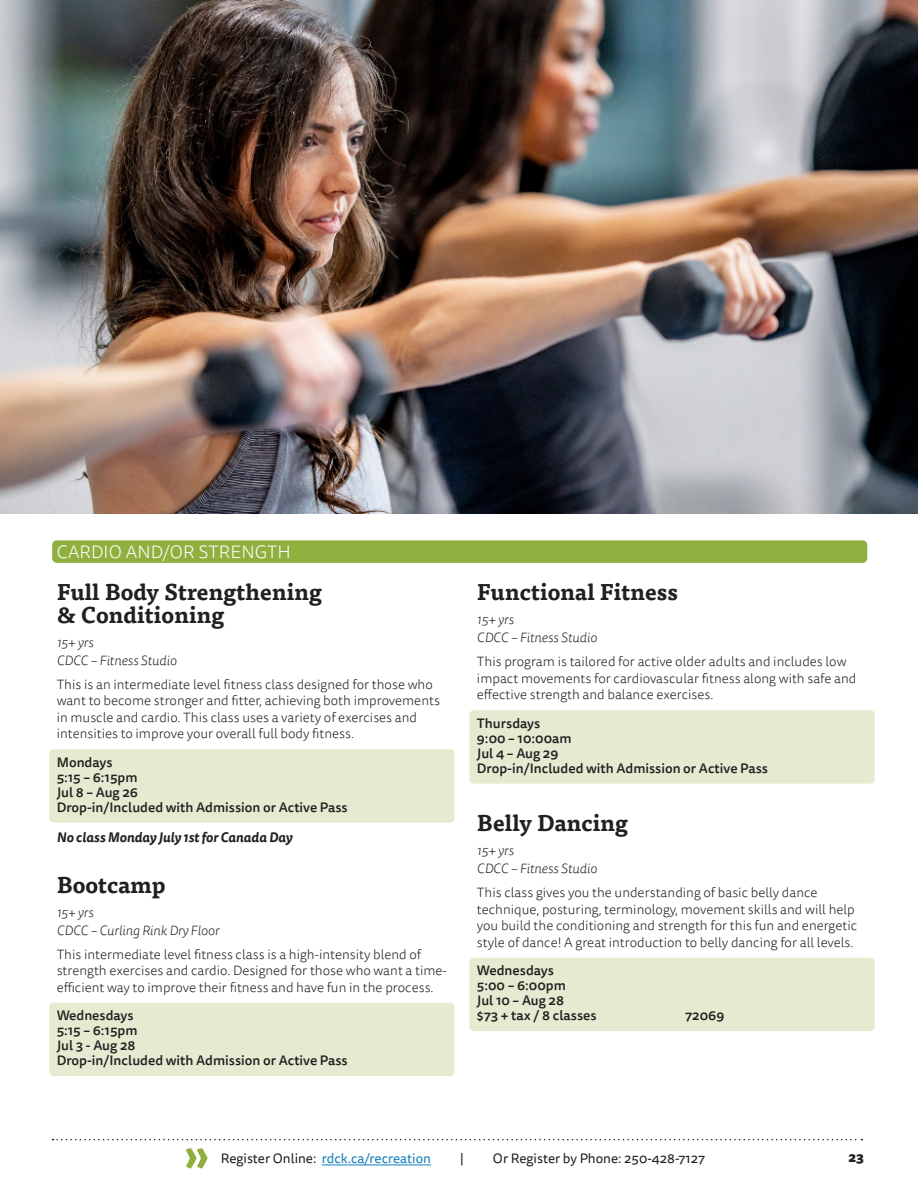
<style>
.page{position:relative;width:918px;height:1188px;background:#fff}
.page>*{position:absolute;margin:0;border:0;box-sizing:border-box;transform-origin:0 0}
.LG_Program_Title{font:700 22.5px/22.5px "Tisa Pro";color:#231f20}
.LG_Section_Adult{font:300 18px "Tisa Sans Pro";letter-spacing:.01em;color:#fff}
.LG_Program_Description{font:300 13.5px/16.5px "Tisa Sans Pro";color:#231f20}
.Details_Adult{font:500 13.5px/15px "Tisa Sans Pro";color:#231f20}
.LG_age_location_instructor{font:italic 300 13.5px "Tisa Sans Pro";color:#231f20}
.LG_Program_Description-2{font:13.5px "Tisa Sans Pro";color:#167fbc}
.no_class{font:italic 700 13.5px "Tisa Sans Pro";color:#231f20}
.LG_Program_Description-3{font:13.5px "Tisa Sans Pro";color:#231f20}
.t1{font:800 13.5px "Tisa Sans Pro";color:#231f20}
.s1{color:#231f20}
</style>
<div class="page">
<svg style="left:186px;top:1148px;width:22px;height:21px"></svg>
<svg style="left:53px;top:1139px;width:809px;height:1px"></svg>
<hr style="left:322px;top:1164px;width:109px;height:1px;background:#167fbc">
<div style="left:52px;top:540px;width:815px;height:23px;background:#8fb03e;border-radius:4px"></div>
<div style="left:49px;top:749px;width:405px;height:74px;background:#e4ebd1;border-radius:4px"></div>
<div style="left:49px;top:1003px;width:405px;height:73px;background:#e4ebd1;border-radius:4px"></div>
<div style="left:469px;top:710px;width:406px;height:74px;background:#e4ebd1;border-radius:4px"></div>
<div style="left:469px;top:958px;width:406px;height:73px;background:#e4ebd1;border-radius:4px"></div>
<img style="left:0;top:0;width:918px;height:514px">
<p class="LG_Section_Adult" style="left:57px;top:540px;width:235px">CARDIO AND/OR STRENGTH</p>
<p class="LG_Program_Title" style="left:57px;top:580px;width:267px">Full Body Strengthening &amp; Conditioning</p>
<p class="LG_age_location_instructor" style="left:57px;top:633px;width:38px">15+ yrs</p>
<p class="LG_age_location_instructor" style="left:57px;top:651px;width:122px">CDCC – Fitness Studio</p>
<p class="LG_Program_Description" style="left:57px;top:676px;width:385px">This is an intermediate level fitness class designed for those who want to become stronger and fitter, achieving both improvements in muscle and cardio. This class uses a variety of exercises and intensities to improve your overall full body fitness.</p>
<p class="Details_Adult" style="left:57px;top:755px;width:293px">Mondays<br>5:15 – 6:15pm<br>Jul 8 – Aug 26<br>Drop-in/Included with Admission or Active Pass</p>
<p class="no_class" style="left:57px;top:827px;width:237px">No class Monday July 1st for Canada Day</p>
<p class="LG_Program_Title" style="left:57px;top:872px;width:110px">Bootcamp</p>
<p class="LG_age_location_instructor" style="left:57px;top:903px;width:38px">15+ yrs</p>
<p class="LG_age_location_instructor" style="left:57px;top:921px;width:164px">CDCC – Curling Rink Dry Floor</p>
<p class="LG_Program_Description" style="left:57px;top:946px;width:392px">This intermediate level fitness class is a high-intensity blend of strength exercises and cardio. Designed for those who want a time&shy;efficient way to improve their fitness and have fun in the process.</p>
<p class="Details_Adult" style="left:57px;top:1008px;width:293px">Wednesdays<br>5:15 – 6:15pm<br>Jul 3 - Aug 28<br>Drop-in/Included with Admission or Active Pass</p>
<p class="LG_Program_Title" style="left:477px;top:580px;width:202px">Functional Fitness</p>
<p class="LG_age_location_instructor" style="left:477px;top:611px;width:38px">15+ yrs</p>
<p class="LG_age_location_instructor" style="left:477px;top:629px;width:122px">CDCC – Fitness Studio</p>
<p class="LG_Program_Description" style="left:477px;top:654px;width:381px">This program is tailored for active older adults and includes low impact movements for cardiovascular fitness along with safe and effective strength and balance exercises.</p>
<p class="Details_Adult" style="left:477px;top:716px;width:293px">Thursdays<br>9:00 – 10:00am<br>Jul 4 – Aug 29<br>Drop-in/Included with Admission or Active Pass</p>
<p class="LG_Program_Title" style="left:477px;top:811px;width:153px">Belly Dancing</p>
<p class="LG_age_location_instructor" style="left:477px;top:842px;width:38px">15+ yrs</p>
<p class="LG_age_location_instructor" style="left:477px;top:860px;width:122px">CDCC – Fitness Studio</p>
<p class="LG_Program_Description" style="left:477px;top:885px;width:382px">This class gives you the understanding of basic belly dance technique, posturing, terminology, movement skills and will help you build the conditioning and strength for this fun and energetic style of dance! A great introduction to belly dancing for all levels.</p>
<p class="Details_Adult" style="left:477px;top:963px;width:121px">Wednesdays<br>5:00 – 6:00pm<br>Jul 10 – Aug 28<br>$73 + tax / 8 classes</p>
<p class="Details_Adult" style="left:685px;top:1008px;width:41px">72069</p>
<p class="LG_Program_Description-2" style="left:221px;top:1149px;width:212px"><span class="s1">Register Online:</span> rdck.ca/recreation</p>
<p class="LG_Program_Description-3" style="left:460px;top:1149px;width:5px">|</p>
<p class="LG_Program_Description-3" style="left:493px;top:1149px;width:214px">Or Register by Phone: 250-428-7127</p>
<p class="t1" style="left:848px;top:1147px;width:17px">23</p>
</div>
